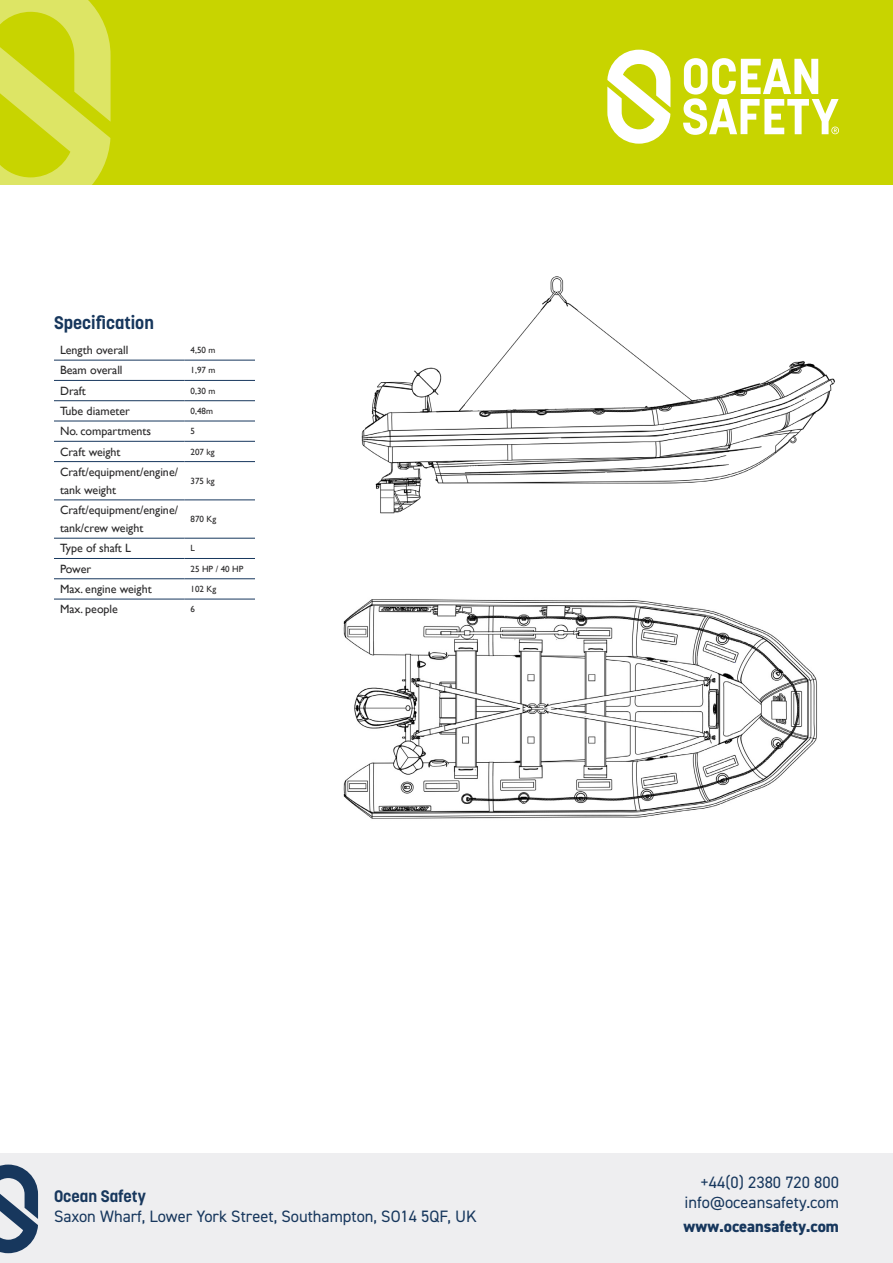
<style>
.page{position:relative;width:893px;height:1263px;background:#fff}
.page>*{position:absolute;margin:0;border:0;box-sizing:border-box;transform-origin:0 0}
.t1{font:700 18px "Korolev";color:#17375d}
.t2{font:16.5px/19.8px "DIN2014";color:#17375d;text-align:right}
.t3{font:800 16.5px "DIN2014";color:#17375d}
.t4{font:700 16.5px "Korolev";color:#17375d}
.t5{font:12px/18px "Gill Sans";color:#292829}
.t6{font:9px "Gill Sans";color:#292829}
</style>
<div class="page">
<div style="left:0;top:0;width:893px;height:185px;background:#c8d400"></div>
<svg style="left:0;top:0;width:111px;height:185px"></svg>
<svg style="left:607px;top:50px;width:63px;height:94px"></svg>
<svg style="left:683px;top:58px;width:156px;height:77px"></svg>
<div style="left:0;top:1153px;width:893px;height:110px;background:#eeeef0"></div>
<svg style="left:0;top:1164px;width:38px;height:89px"></svg>
<img style="left:343px;top:599px;width:474px;height:220px">
<img style="left:361px;top:276px;width:474px;height:238px">
<hr style="left:54px;top:360px;width:131px;height:1px;background:#17375d">
<hr style="left:185px;top:360px;width:70px;height:1px;background:#17375d">
<hr style="left:54px;top:380px;width:131px;height:1px;background:#17375d">
<hr style="left:185px;top:380px;width:70px;height:1px;background:#17375d">
<hr style="left:54px;top:400px;width:131px;height:1px;background:#17375d">
<hr style="left:185px;top:400px;width:70px;height:1px;background:#17375d">
<hr style="left:54px;top:421px;width:131px;height:1px;background:#17375d">
<hr style="left:185px;top:421px;width:70px;height:1px;background:#17375d">
<hr style="left:54px;top:441px;width:131px;height:1px;background:#17375d">
<hr style="left:185px;top:441px;width:70px;height:1px;background:#17375d">
<hr style="left:54px;top:461px;width:131px;height:1px;background:#17375d">
<hr style="left:185px;top:461px;width:70px;height:1px;background:#17375d">
<hr style="left:54px;top:499px;width:131px;height:1px;background:#17375d">
<hr style="left:185px;top:499px;width:70px;height:1px;background:#17375d">
<hr style="left:54px;top:538px;width:131px;height:1px;background:#17375d">
<hr style="left:185px;top:538px;width:70px;height:1px;background:#17375d">
<hr style="left:54px;top:558px;width:131px;height:1px;background:#17375d">
<hr style="left:185px;top:558px;width:70px;height:1px;background:#17375d">
<hr style="left:54px;top:578px;width:131px;height:1px;background:#17375d">
<hr style="left:185px;top:578px;width:70px;height:1px;background:#17375d">
<hr style="left:54px;top:599px;width:131px;height:1px;background:#17375d">
<hr style="left:185px;top:599px;width:70px;height:1px;background:#17375d">
<h1 class="t1" style="left:54px;top:312px;width:101px">Specification</h1>
<p class="t5" style="left:60px;top:341px;width:70px">Length overall</p>
<p class="t6" style="left:191px;top:345px;width:26px">4,50 m</p>
<p class="t5" style="left:60px;top:362px;width:64px">Beam overall</p>
<p class="t6" style="left:191px;top:365px;width:26px">1,97 m</p>
<p class="t5" style="left:60px;top:382px;width:27px">Draft</p>
<p class="t6" style="left:191px;top:385px;width:26px">0,30 m</p>
<p class="t5" style="left:60px;top:402px;width:72px">Tube diameter</p>
<p class="t6" style="left:191px;top:406px;width:24px">0,48m</p>
<p class="t5" style="left:60px;top:422px;width:93px">No. compartments</p>
<p class="t6" style="left:191px;top:426px;width:6px">5</p>
<p class="t5" style="left:60px;top:443px;width:62px">Craft weight</p>
<p class="t6" style="left:191px;top:446px;width:26px">207 kg</p>
<p class="t5" style="left:60px;top:463px;width:120px">Craft/equipment/engine/ tank weight</p>
<p class="t6" style="left:191px;top:476px;width:26px">375 kg</p>
<p class="t5" style="left:60px;top:501px;width:120px">Craft/equipment/engine/ tank/crew weight</p>
<p class="t6" style="left:191px;top:514px;width:27px">870 Kg</p>
<p class="t5" style="left:60px;top:540px;width:73px">Type of shaft L</p>
<p class="t6" style="left:191px;top:543px;width:6px">L</p>
<p class="t5" style="left:60px;top:560px;width:33px">Power</p>
<p class="t6" style="left:191px;top:563px;width:54px">25 HP / 40 HP</p>
<p class="t5" style="left:60px;top:580px;width:93px">Max. engine weight</p>
<p class="t6" style="left:191px;top:584px;width:27px">102 Kg</p>
<p class="t5" style="left:60px;top:600px;width:60px">Max. people</p>
<p class="t6" style="left:191px;top:604px;width:6px">6</p>
<h2 class="t4" style="left:54px;top:1186px;width:93px">Ocean Safety</h2>
<h2 class="t2" style="left:54px;top:1206px;width:424px">Saxon Wharf, Lower York Street, Southampton, SO14 5QF, UK</h2>
<h2 class="t2" style="left:685px;top:1172px;width:156px">+44(0) 2380 720 800 info@oceansafety.com</h2>
<h2 class="t3" style="left:684px;top:1215px;width:157px">www.oceansafety.com</h2>
</div>
